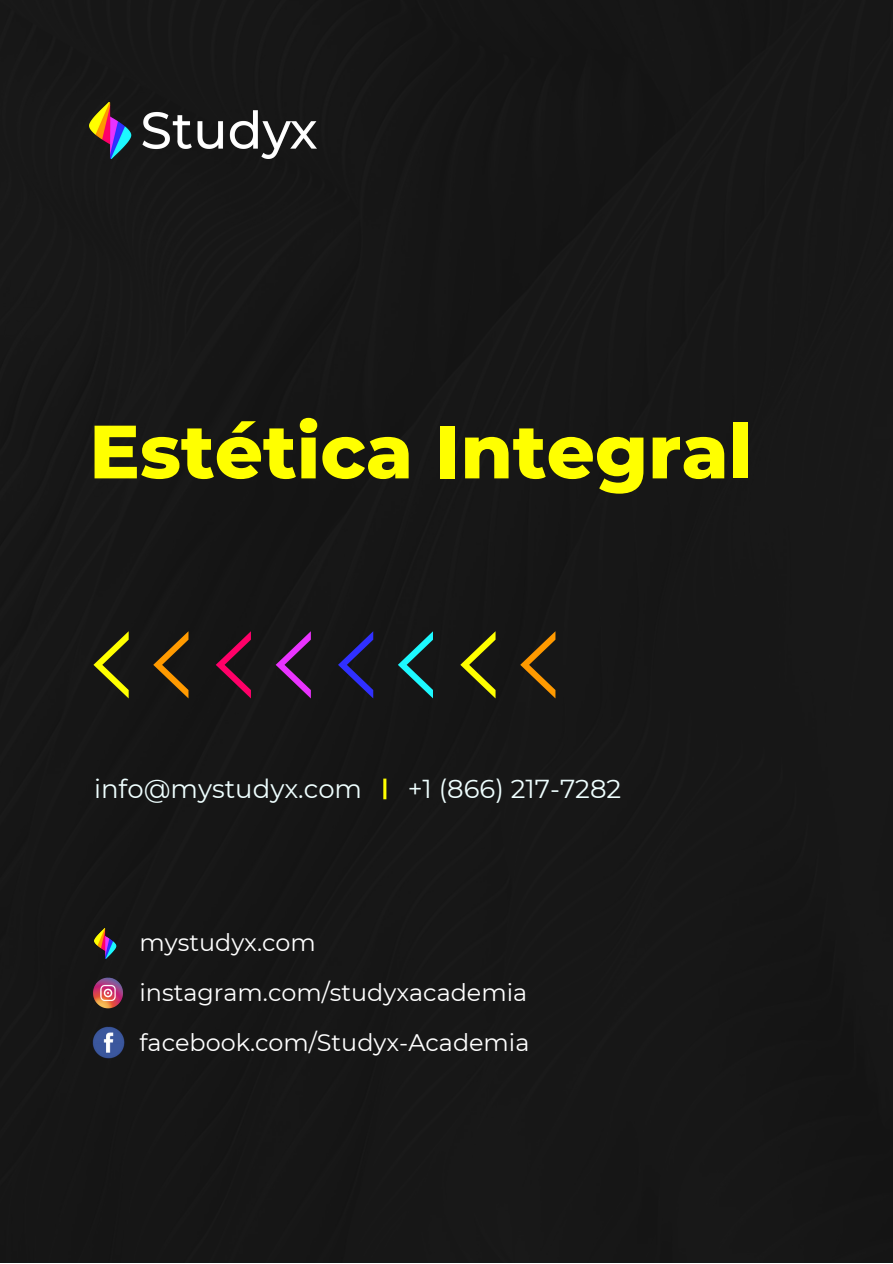
<style>
.page{position:relative;width:893px;height:1264px;background:#fff}
.page>*{position:absolute;margin:0;border:0;box-sizing:border-box;transform-origin:0 0}
.t1{font:800 75.3px "Montserrat";color:#ff0}
.t2{font:25.95px "Montserrat";color:#efffff}
.t3{font:23.85px/50.1px "Montserrat";color:#fff}
</style>
<div class="page">
<div style="left:0;top:0;width:892px;height:1262px;background:#171717"></div>
<img style="left:89px;top:102px;width:227px;height:57px">
<svg style="left:93px;top:631px;width:35px;height:67px;background:#484811"></svg>
<svg style="left:153px;top:631px;width:35px;height:67px;background:#483210"></svg>
<svg style="left:216px;top:631px;width:35px;height:67px;background:#481027"></svg>
<svg style="left:275px;top:631px;width:35px;height:67px;background:#431c48"></svg>
<svg style="left:338px;top:631px;width:35px;height:67px;background:#1b1b48"></svg>
<svg style="left:398px;top:631px;width:35px;height:67px;background:#174849"></svg>
<svg style="left:460px;top:631px;width:35px;height:67px;background:#484810"></svg>
<svg style="left:520px;top:631px;width:35px;height:67px;background:#493311"></svg>
<hr style="left:383px;top:778px;width:3px;height:21px;background:#ff0">
<img style="left:94px;top:928px;width:27px;height:30px">
<img style="left:89px;top:1023px;width:38px;height:38px">
<img style="left:89px;top:975px;width:37px;height:35px">
<h1 class="t1" style="left:89px;top:405px;width:664px">Estética Integral</h1>
<p class="t2" style="left:94px;top:773px;width:269px">info@mystudyx.com</p>
<p class="t2" style="left:407px;top:773px;width:215px">+1 (866) 217-7282</p>
<p class="t3" style="left:139px;top:917px;width:391px">mystudyx.com instagram.com/studyxacademia facebook.com/Studyx-Academia</p>
</div>
